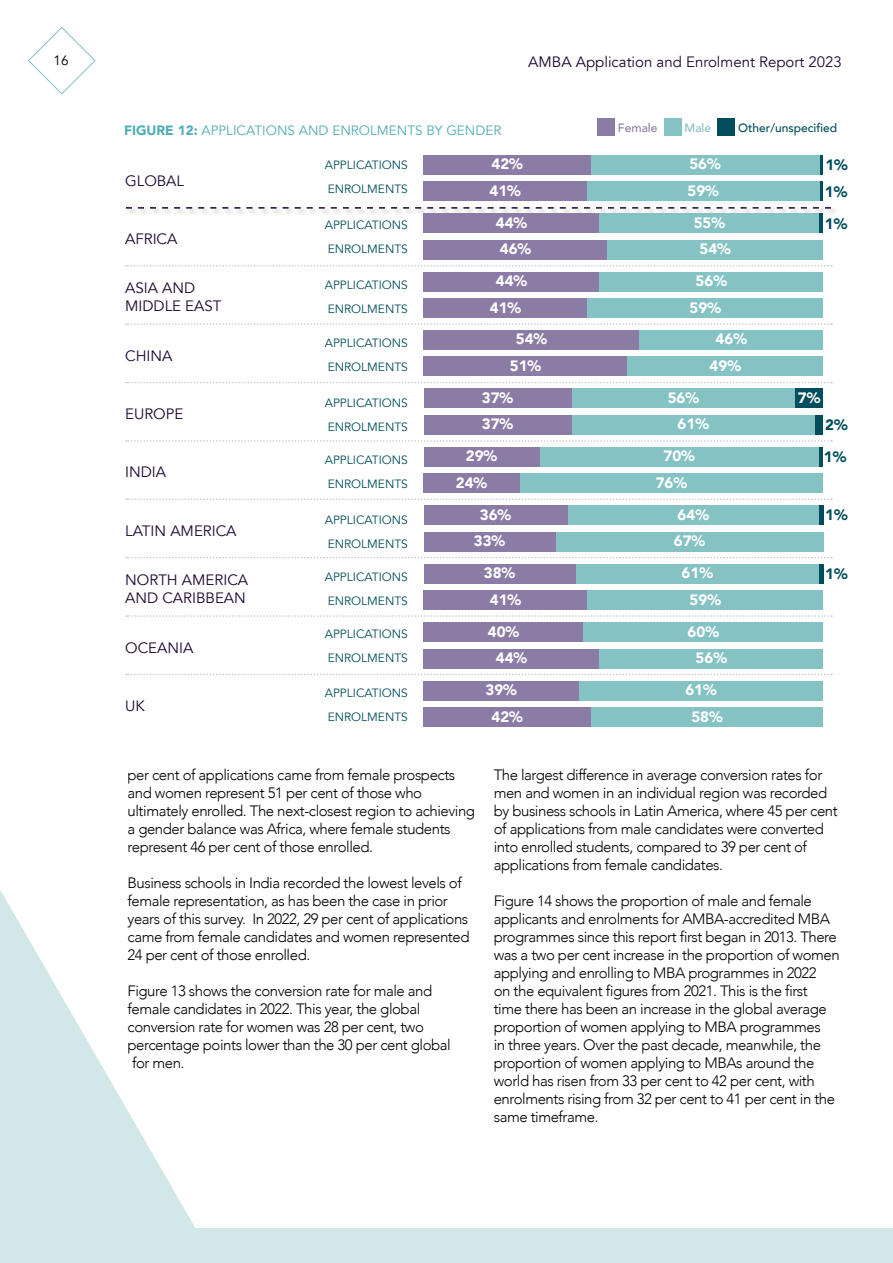
<style>
.page{position:relative;width:893px;height:1263px;background:#fff}
.page>*{position:absolute;margin:0;border:0;box-sizing:border-box;transform-origin:0 0}
.t1{font:300 15px/18px "Avenir";letter-spacing:-.03em;color:#000}
.t2{font:15px/18px "Avenir";color:#1d0730}
.t3{font:900 15px/26.5px "Avenir";color:#fff;text-align:center}
.t4{font:900 15px/26.5px "Avenir";color:#004d5b}
.t5{font:13.5px "Avenir";color:#50acb7}
.t6{font:13.5px "Avenir";color:#000}
.t7{font:12px/24px "Avenir";color:#004d5b}
.t8{font:500 12px "Avenir";color:#004d5b}
.t9{font:500 12px "Avenir";color:#8b7ca6}
.t10{font:500 12px "Avenir";color:#84c2c4}
.s1{font-weight:900}
</style>
<div class="page">
<svg style="left:28px;top:26px;width:68px;height:69px"></svg>
<svg style="left:0;top:891px;width:223px;height:338px"></svg>
<svg style="left:126px;top:265px;width:706px;height:2px"></svg>
<svg style="left:126px;top:323px;width:706px;height:2px"></svg>
<svg style="left:126px;top:382px;width:706px;height:1px"></svg>
<svg style="left:126px;top:440px;width:706px;height:2px"></svg>
<svg style="left:126px;top:499px;width:706px;height:1px"></svg>
<svg style="left:126px;top:557px;width:706px;height:1px"></svg>
<svg style="left:126px;top:615px;width:706px;height:2px"></svg>
<svg style="left:126px;top:674px;width:706px;height:1px"></svg>
<div style="left:125px;top:206px;width:713px;height:9px;background:#000;opacity:.35"></div>
<svg style="left:126px;top:207px;width:705px;height:2px"></svg>
<div style="left:598px;top:118px;width:17px;height:17px;background:#8b7ca6"></div>
<div style="left:664px;top:118px;width:17px;height:17px;background:#84c2c4"></div>
<div style="left:718px;top:118px;width:17px;height:17px;background:#004d5b"></div>
<svg style="left:819px;top:155px;width:4px;height:19px"></svg>
<svg style="left:819px;top:182px;width:4px;height:19px"></svg>
<hr style="left:819px;top:214px;width:4px;height:19px;background:#004d5b">
<div style="left:591px;top:155px;width:228px;height:19px;background:#84c2c4"></div>
<div style="left:587px;top:182px;width:232px;height:19px;background:#84c2c4"></div>
<div style="left:423px;top:155px;width:168px;height:19px;background:#8b7ca6"></div>
<div style="left:423px;top:182px;width:164px;height:19px;background:#8b7ca6"></div>
<div style="left:599px;top:214px;width:220px;height:19px;background:#84c2c4"></div>
<div style="left:607px;top:240px;width:216px;height:19px;background:#84c2c4"></div>
<div style="left:424px;top:214px;width:175px;height:19px;background:#8b7ca6"></div>
<div style="left:424px;top:240px;width:183px;height:19px;background:#8b7ca6"></div>
<div style="left:599px;top:272px;width:224px;height:19px;background:#84c2c4"></div>
<div style="left:587px;top:298px;width:236px;height:20px;background:#84c2c4"></div>
<div style="left:424px;top:272px;width:175px;height:19px;background:#8b7ca6"></div>
<div style="left:424px;top:298px;width:163px;height:20px;background:#8b7ca6"></div>
<div style="left:639px;top:330px;width:184px;height:19px;background:#84c2c4"></div>
<div style="left:627px;top:357px;width:196px;height:19px;background:#84c2c4"></div>
<div style="left:424px;top:330px;width:215px;height:19px;background:#8b7ca6"></div>
<div style="left:424px;top:357px;width:203px;height:19px;background:#8b7ca6"></div>
<div style="left:815px;top:415px;width:8px;height:19px;background:#004d5b"></div>
<hr style="left:819px;top:447px;width:4px;height:19px;background:#004d5b">
<div style="left:571px;top:389px;width:224px;height:19px;background:#84c2c4"></div>
<div style="left:795px;top:389px;width:28px;height:19px;background:#004d5b"></div>
<div style="left:571px;top:415px;width:244px;height:19px;background:#84c2c4"></div>
<div style="left:424px;top:389px;width:147px;height:19px;background:#8b7ca6"></div>
<div style="left:424px;top:415px;width:147px;height:19px;background:#8b7ca6"></div>
<div style="left:539px;top:447px;width:280px;height:19px;background:#84c2c4"></div>
<div style="left:520px;top:474px;width:303px;height:19px;background:#84c2c4"></div>
<div style="left:424px;top:447px;width:115px;height:19px;background:#8b7ca6"></div>
<div style="left:424px;top:474px;width:96px;height:19px;background:#8b7ca6"></div>
<hr style="left:819px;top:506px;width:4px;height:19px;background:#004d5b">
<hr style="left:819px;top:564px;width:4px;height:19px;background:#004d5b">
<div style="left:567px;top:506px;width:252px;height:19px;background:#84c2c4"></div>
<div style="left:556px;top:532px;width:267px;height:19px;background:#84c2c4"></div>
<div style="left:424px;top:506px;width:143px;height:19px;background:#8b7ca6"></div>
<div style="left:424px;top:532px;width:131px;height:19px;background:#8b7ca6"></div>
<div style="left:575px;top:564px;width:244px;height:19px;background:#84c2c4"></div>
<div style="left:587px;top:591px;width:236px;height:19px;background:#84c2c4"></div>
<div style="left:424px;top:564px;width:151px;height:19px;background:#8b7ca6"></div>
<div style="left:424px;top:591px;width:163px;height:19px;background:#8b7ca6"></div>
<div style="left:583px;top:623px;width:240px;height:19px;background:#84c2c4"></div>
<div style="left:599px;top:649px;width:224px;height:19px;background:#84c2c4"></div>
<div style="left:424px;top:623px;width:159px;height:19px;background:#8b7ca6"></div>
<div style="left:424px;top:649px;width:175px;height:19px;background:#8b7ca6"></div>
<div style="left:579px;top:681px;width:244px;height:19px;background:#84c2c4"></div>
<div style="left:591px;top:707px;width:232px;height:20px;background:#84c2c4"></div>
<div style="left:423px;top:681px;width:156px;height:19px;background:#8b7ca6"></div>
<div style="left:423px;top:707px;width:168px;height:20px;background:#8b7ca6"></div>
<div style="left:0;top:1229px;width:893px;height:34px;background:#d2e7e8"></div>
<p class="t6" style="left:54px;top:53px;width:17px">16</p>
<p class="t2" style="left:528px;top:53px;width:315px">AMBA Application and Enrolment Report 2023</p>
<p class="t5" style="left:124px;top:123px;width:379px"><span class="s1">FIGURE 12:</span> APPLICATIONS AND ENROLMENTS BY GENDER</p>
<p class="t2" style="left:125px;top:172px;width:60px">GLOBAL</p>
<p class="t2" style="left:125px;top:230px;width:54px">AFRICA</p>
<p class="t2" style="left:125px;top:279px;width:98px">ASIA AND<br>MIDDLE EAST</p>
<p class="t2" style="left:125px;top:347px;width:49px">CHINA</p>
<p class="t2" style="left:125px;top:405px;width:60px">EUROPE</p>
<p class="t2" style="left:125px;top:464px;width:42px">INDIA</p>
<p class="t2" style="left:125px;top:522px;width:113px">LATIN AMERICA</p>
<p class="t2" style="left:125px;top:571px;width:125px">NORTH AMERICA<br>AND CARIBBEAN</p>
<p class="t2" style="left:125px;top:639px;width:70px">OCEANIA</p>
<p class="t2" style="left:125px;top:697px;width:21px">UK</p>
<p class="t7" style="left:325px;top:153px;width:85px">APPLICATIONS<br>ENROLMENTS</p>
<p class="t7" style="left:325px;top:213px;width:85px">APPLICATIONS<br>ENROLMENTS</p>
<p class="t7" style="left:325px;top:273px;width:85px">APPLICATIONS<br>ENROLMENTS</p>
<p class="t7" style="left:325px;top:331px;width:85px">APPLICATIONS<br>ENROLMENTS</p>
<p class="t7" style="left:325px;top:392px;width:85px">APPLICATIONS<br>ENROLMENTS</p>
<p class="t7" style="left:325px;top:448px;width:85px">APPLICATIONS<br>ENROLMENTS</p>
<p class="t7" style="left:325px;top:508px;width:85px">APPLICATIONS<br>ENROLMENTS</p>
<p class="t7" style="left:325px;top:565px;width:85px">APPLICATIONS<br>ENROLMENTS</p>
<p class="t7" style="left:325px;top:622px;width:85px">APPLICATIONS<br>ENROLMENTS</p>
<p class="t7" style="left:325px;top:681px;width:85px">APPLICATIONS<br>ENROLMENTS</p>
<p class="t3" style="left:490px;top:150px;width:35px;text-align:left">42%<br>41%</p>
<p class="t3" style="left:496px;top:209px;width:37px;text-align:left">44%<br>46%</p>
<p class="t3" style="left:490px;top:267px;width:39px">44%<br>41%</p>
<p class="t3" style="left:510px;top:326px;width:39px">54%<br>51%</p>
<p class="t3" style="left:482px;top:384px;width:33px;text-align:left">37%<br>37%</p>
<p class="t3" style="left:456px;top:442px;width:43px;text-align:left;text-indent:10px">29%<br>24%</p>
<p class="t3" style="left:474px;top:501px;width:39px">36%<br>33%</p>
<p class="t3" style="left:484px;top:559px;width:39px">38%<br>41%</p>
<p class="t3" style="left:488px;top:618px;width:41px">40%<br>44%</p>
<p class="t3" style="left:486px;top:676px;width:39px">39%<br>42%</p>
<p class="t9" style="left:618px;top:118px;width:41px">Female</p>
<p class="t10" style="left:684px;top:118px;width:28px">Male</p>
<p class="t8" style="left:738px;top:118px;width:100px">Other/unspecified</p>
<p class="t3" style="left:687px;top:150px;width:35px;text-align:left">56%<br>59%</p>
<p class="t3" style="left:694px;top:209px;width:39px">55%<br>54%</p>
<p class="t3" style="left:690px;top:267px;width:39px">56%<br>59%</p>
<p class="t3" style="left:710px;top:326px;width:39px">46%<br>49%</p>
<p class="t4" style="left:825px;top:151px;width:25px">1%<br>1%</p>
<p class="t4" style="left:825px;top:210px;width:24px">1%</p>
<p class="t3" style="left:668px;top:384px;width:33px">56%</p>
<p class="t3" style="left:798px;top:384px;width:24px">7%</p>
<p class="t3" style="left:678px;top:410px;width:33px">61%</p>
<p class="t4" style="left:824px;top:408px;width:25px;line-height:32px">2%<br>1%</p>
<p class="t3" style="left:656px;top:442px;width:41px">70%<br>76%</p>
<p class="t3" style="left:674px;top:501px;width:37px;text-align:left">64%<br>67%</p>
<p class="t3" style="left:682px;top:559px;width:41px">61%<br>59%</p>
<p class="t3" style="left:688px;top:618px;width:41px">60%<br>56%</p>
<p class="t3" style="left:685px;top:676px;width:39px">61%<br>58%</p>
<p class="t4" style="left:825px;top:501px;width:24px">1%</p>
<p class="t4" style="left:825px;top:560px;width:24px">1%</p>
<p class="t1" style="left:128px;top:765px;width:349px">per cent of applications came from female prospects and women represent 51 per cent of those who ultimately enrolled. The next-closest region to achieving a gender balance was Africa, where female students represent 46 per cent of those enrolled.</p>
<p class="t1" style="left:128px;top:873px;width:343px">Business schools in India recorded the lowest levels of female representation, as has been the case in prior years of this survey. In 2022, 29 per cent of applications came from female candidates and women represented 24 per cent of those enrolled.</p>
<p class="t1" style="left:128px;top:981px;width:325px">Figure 13 shows the conversion rate for male and female candidates in 2022. This year, the global conversion rate for women was 28 per cent, two percentage points lower than the 30 per cent global for men.</p>
<p class="t1" style="left:494px;top:765px;width:345px">The largest difference in average conversion rates for men and women in an individual region was recorded by business schools in Latin America, where 45 per cent of applications from male candidates were converted into enrolled students, compared to 39 per cent of applications from female candidates.</p>
<p class="t1" style="left:494px;top:891px;width:347px">Figure 14 shows the proportion of male and female applicants and enrolments for AMBA-accredited MBA programmes since this report first began in 2013. There was a two per cent increase in the proportion of women applying and enrolling to MBA programmes in 2022<br>on the equivalent figures from 2021. This is the first time there has been an increase in the global average proportion of women applying to MBA programmes<br>in three years. Over the past decade, meanwhile, the proportion of women applying to MBAs around the world has risen from 33 per cent to 42 per cent, with enrolments rising from 32 per cent to 41 per cent in the same timeframe.</p>
</div>
